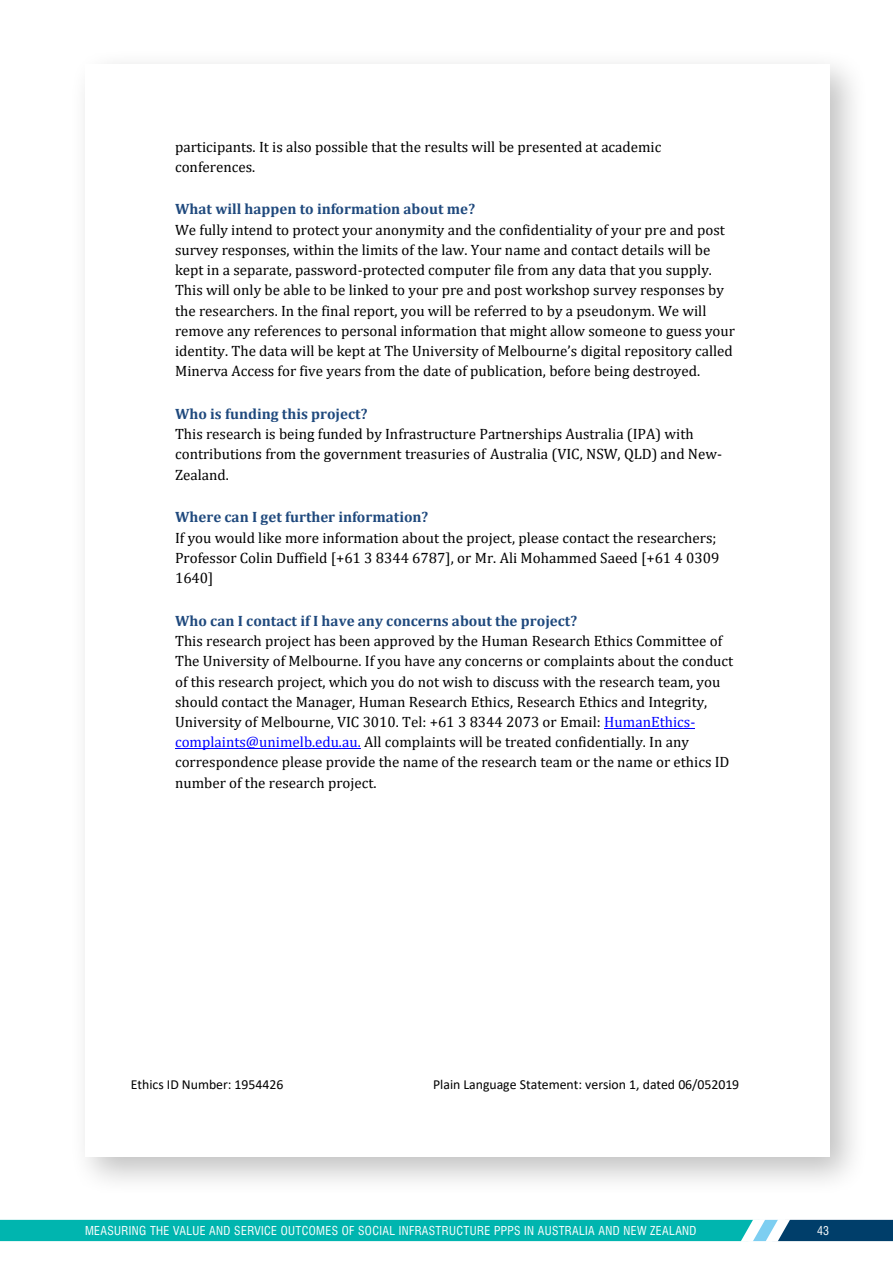
<style>
.page{position:relative;width:893px;height:1263px;background:#fff}
.page>*{position:absolute;margin:0;border:0;box-sizing:border-box;transform-origin:0 0}
.t1{font:15px/20.2px "Cambria";color:#000}
.t2{font:700 15px "Cambria";color:#1f497d}
.t3{font:13.8px "Calibri";color:#000}
.t4{font:condensed 12px "Swiss 721 BT";letter-spacing:.03em;color:#fff}
.s1{color:#00f}
</style>
<div class="page">
<svg style="left:0;top:1219px;width:893px;height:23px;background:#1bafb0"></svg>
<div style="left:69px;top:48px;width:800px;height:1149px;background:#000;opacity:.25"></div>
<div style="left:85px;top:64px;width:744px;height:1093px;background:#fff"></div>
<hr style="left:604px;top:728px;width:91px;height:1px;background:#00f">
<hr style="left:175px;top:748px;width:186px;height:1px;background:#00f">
<p class="t1" style="left:175px;top:136px;width:488px">participants. It is also possible that the results will be presented at academic conferences.</p>
<p class="t2" style="left:175px;top:199px;width:302px">What will happen to information about me?</p>
<p class="t1" style="left:175px;top:219px;width:561px">We fully intend to protect your anonymity and the confidentiality of your pre and post survey responses, within the limits of the law. Your name and contact details will be kept in a separate, password-protected computer file from any data that you supply.<br>This will only be able to be linked to your pre and post workshop survey responses by the researchers. In the final report, you will be referred to by a pseudonym. We will remove any references to personal information that might allow someone to guess your identity. The data will be kept at The University of Melbourne’s digital repository called Minerva Access for five years from the date of publication, before being destroyed.</p>
<p class="t2" style="left:175px;top:403px;width:194px">Who is funding this project?</p>
<p class="t1" style="left:175px;top:424px;width:549px">This research is being funded by Infrastructure Partnerships Australia (IPA) with contributions from the government treasuries of Australia (VIC, NSW, QLD) and New-<br>Zealand.</p>
<p class="t2" style="left:175px;top:507px;width:255px">Where can I get further information?</p>
<p class="t1" style="left:175px;top:527px;width:546px">If you would like more information about the project, please contact the researchers;<br>Professor Colin Duffield [+61 3 8344 6787], or Mr. Ali Mohammed Saeed [+61 4 0309<br>1640]</p>
<p class="t2" style="left:175px;top:610px;width:404px">Who can I contact if I have any concerns about the project?</p>
<p class="t1" style="left:175px;top:631px;width:560px">This research project has been approved by the Human Research Ethics Committee of The University of Melbourne. If you have any concerns or complaints about the conduct of this research project, which you do not wish to discuss with the research team, you should contact the Manager, Human Research Ethics, Research Ethics and Integrity, University of Melbourne, VIC 3010. Tel: +61 3 8344 2073 or Email: <span class="s1">HumanEthics&shy;complaints@unimelb.edu.au.</span> All complaints will be treated confidentially. In any correspondence please provide the name of the research team or the name or ethics ID number of the research project.</p>
<p class="t3" style="left:131px;top:1074px;width:154px">Ethics ID Number: 1954426</p>
<p class="t3" style="left:433px;top:1074px;width:308px">Plain Language Statement: version 1, dated 06/052019</p>
<p class="t4" style="left:85px;top:1223px;width:613px">MEASURING THE VALUE AND SERVICE OUTCOMES OF SOCIAL INFRASTRUCTURE PPPS IN AUSTRALIA AND NEW ZEALAND</p>
<p class="t4" style="left:817px;top:1223px;width:13px">43</p>
</div>
